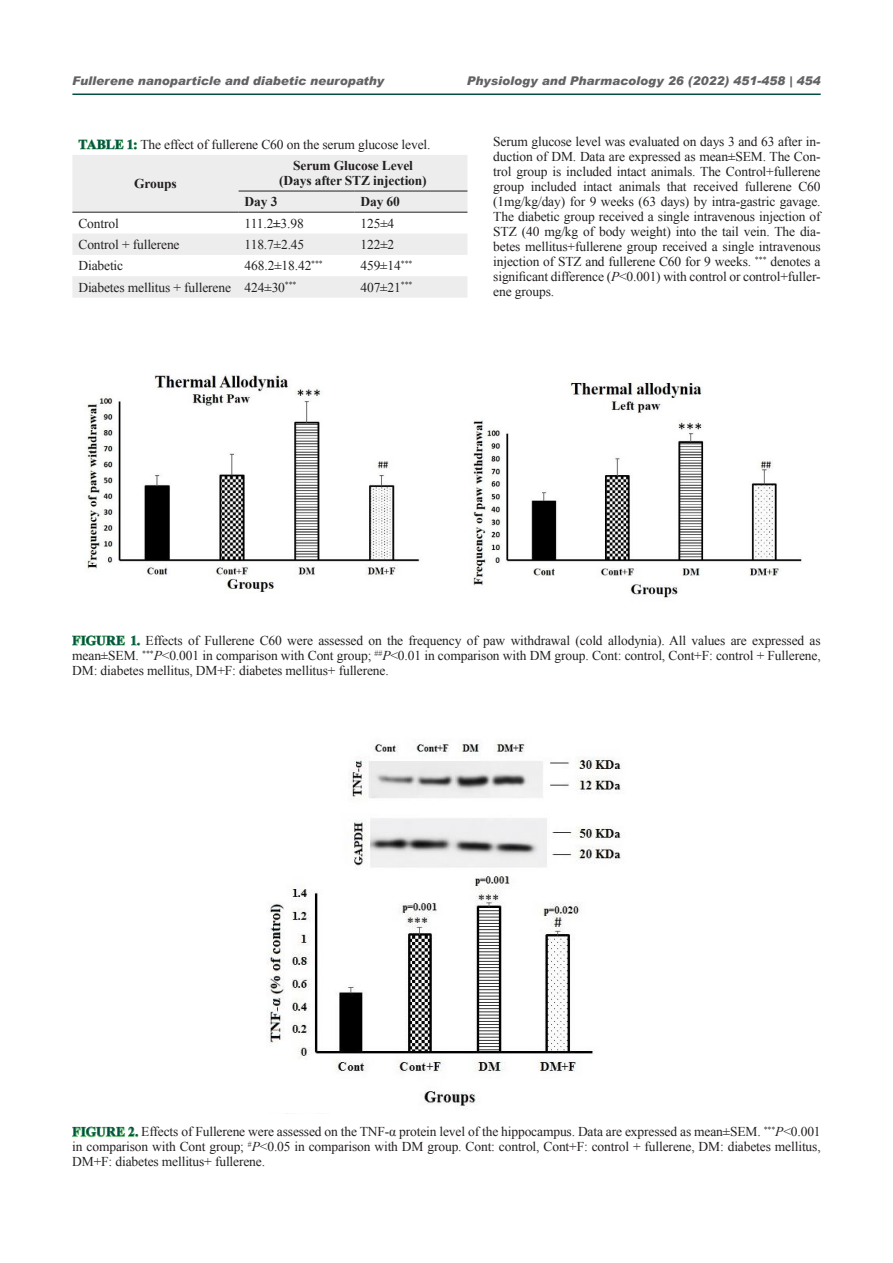
<style>
.page{position:relative;width:893px;height:1263px;background:#fff}
.page>*{position:absolute;margin:0;border:0;box-sizing:border-box;transform-origin:0 0}
.t1{font:13.5px/15px "Times New Roman";letter-spacing:-.01em;color:#231f20;text-align:justify}
.t2{font:700 13.5px/15px "Times New Roman";letter-spacing:-.01em;color:#231f20;text-align:center}
.t3{font:italic 900 12px "Arial";color:#636366}
.s1{font-weight:700;color:#73bf80}
.s2{font-weight:700}
.s3{font-style:italic}
</style>
<div class="page">
<hr style="left:72px;top:94px;width:749px;height:1px;background:#034f41">
<svg style="left:72px;top:155px;width:395px;height:143px;fill:#ededed"></svg>
<hr style="left:72px;top:212px;width:167px;height:1px;background:#231f20">
<hr style="left:239px;top:191px;width:115px;height:1px;background:#231f20">
<hr style="left:354px;top:191px;width:113px;height:1px;background:#231f20">
<hr style="left:239px;top:212px;width:115px;height:1px;background:#231f20">
<hr style="left:354px;top:212px;width:113px;height:1px;background:#231f20">
<img style="left:85px;top:374px;width:717px;height:225px">
<img style="left:267px;top:743px;width:355px;height:366px">
<div style="left:259px;top:1087px;width:81px;height:26px;background:#fff"></div>
<p class="t3" style="left:72px;top:74px;width:313px">Fullerene nanoparticle and diabetic neuropathy</p>
<p class="t3" style="left:467px;top:74px;width:355px">Physiology and Pharmacology 26 (2022) 451-458 | 454</p>
<p class="t1" style="left:78px;top:137px;width:354px"><span class="s1">TABLE 1:</span> The effect of fullerene C60 on the serum glucose level.</p>
<p class="t2" style="left:134px;top:176px;width:44px">Groups</p>
<p class="t2" style="left:279px;top:158px;width:149px">Serum Glucose Level (Days after STZ injection)</p>
<p class="t2" style="left:245px;top:194px;width:34px">Day 3</p>
<p class="t2" style="left:360px;top:194px;width:41px">Day 60</p>
<p class="t1" style="left:78px;top:215px;width:42px">Control</p>
<p class="t1" style="left:245px;top:215px;width:61px">111.2<span class="s2">±</span>3.98</p>
<p class="t1" style="left:360px;top:215px;width:35px">125±4</p>
<p class="t1" style="left:78px;top:237px;width:103px">Control + fullerene</p>
<p class="t1" style="left:245px;top:237px;width:61px">118.7±2.45</p>
<p class="t1" style="left:360px;top:237px;width:35px">122±2</p>
<p class="t1" style="left:78px;top:258px;width:46px">Diabetic</p>
<p class="t1" style="left:245px;top:258px;width:80px">468.2±18.42<sup>***</sup></p>
<p class="t1" style="left:360px;top:258px;width:53px">459±14<sup>***</sup></p>
<p class="t1" style="left:78px;top:279px;width:220px">Diabetes mellitus + fullerene 424±30<sup>***</sup></p>
<p class="t1" style="left:360px;top:279px;width:53px">407±21<sup>***</sup></p>
<p class="t1" style="left:493px;top:134px;width:329px">Serum glucose level was evaluated on days 3 and 63 after in&shy;duction of DM. Data are expressed as mean±SEM. The Con&shy;trol group is included intact animals. The Control+fullerene group included intact animals that received fullerene C60 (1mg/kg/day) for 9 weeks (63 days) by intra-gastric gavage.<br>The diabetic group received a single intravenous injection of STZ (40 mg/kg of body weight) into the tail vein. The dia&shy;betes mellitus+fullerene group received a single intravenous injection of STZ and fullerene C60 for 9 weeks. <sup>***</sup> denotes a significant difference (<span class="s3">P</span>&lt;0.001) with control or control+fuller&shy;ene groups.</p>
<p class="t1" style="left:72px;top:633px;width:750px"><span class="s1">FIGURE 1.</span> Effects of Fullerene C60 were assessed on the frequency of paw withdrawal (cold allodynia). All values are expressed as mean±SEM. <sup>***</sup><span class="s3">P</span>&lt;0.001 in comparison with Cont group; <sup>##</sup><span class="s3">P</span>&lt;0.01 in comparison with DM group. Cont: control, Cont+F: control + Fullerene, DM: diabetes mellitus, DM+F: diabetes mellitus+ fullerene.</p>
<p class="t1" style="left:72px;top:1124px;width:750px"><span class="s1">FIGURE 2.</span> Effects of Fullerene were assessed on the TNF-α protein level of the hippocampus. Data are expressed as mean±SEM. <sup>***</sup><span class="s3">P</span>&lt;0.001 in comparison with Cont group; <sup>#</sup><span class="s3">P</span>&lt;0.05 in comparison with DM group. Cont: control, Cont+F: control + fullerene, DM: diabetes mellitus, DM+F: diabetes mellitus+ fullerene.</p>
</div>
